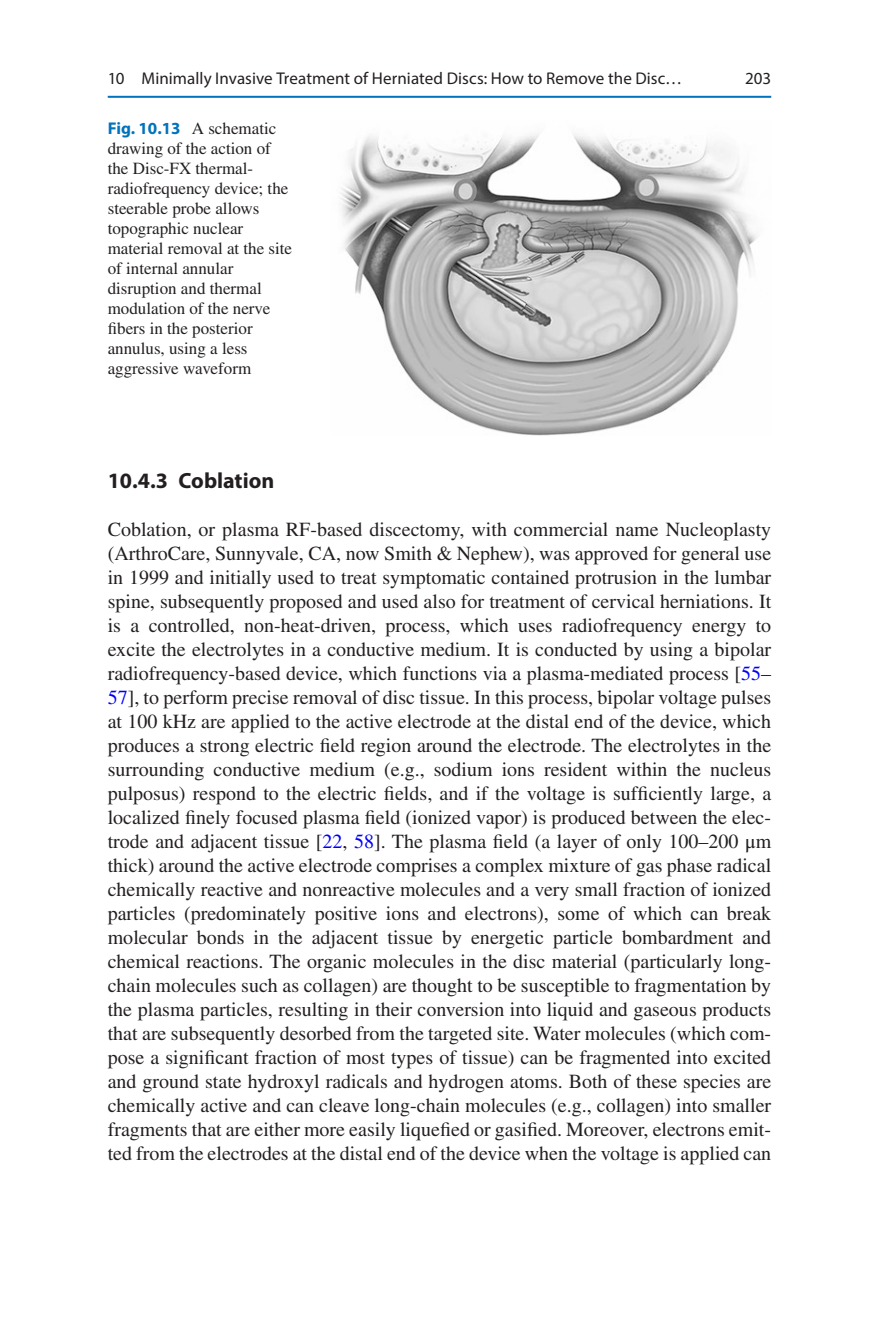
<style>
.page{position:relative;width:879px;height:1333px;background:#fff}
.page>*{position:absolute;margin:0;border:0;box-sizing:border-box;transform-origin:0 0}
.t1{font:700 22px "Myriad Pro";color:#231f20}
.t2{font:20px/24px "Times LT Std";color:#231f20;text-align:justify}
.t3{font:17px/20px "Times LT Std";color:#231f20}
.t4{font:17px "Myriad Pro";letter-spacing:.005em;color:#231f20}
.s1{font-family:"Myriad Pro";font-weight:700;color:#0073bc}
.s2{color:#0000fa}
.s3{font-family:"STIX General"}
</style>
<div class="page">
<img style="left:340px;top:134px;width:417px;height:301px">
<hr style="left:108px;top:96px;width:663px;height:2px;background:#0073bc">
<p class="t4" style="left:108px;top:68px;width:576px">10 Minimally Invasive Treatment of Herniated Discs: How to Remove the Disc…</p>
<p class="t3" style="left:108px;top:118px;width:186px"><span class="s1">Fig. 10.13</span> A schematic drawing of the action of the Disc-FX thermal&shy;radiofrequency device; the steerable probe allows topographic nuclear material removal at the site of internal annular disruption and thermal modulation of the nerve fibers in the posterior annulus, using a less aggressive waveform</p>
<p class="t4" style="left:745px;top:68px;width:27px">203</p>
<p class="t1" style="left:108px;top:466px;width:168px">10.4.3 Coblation</p>
<p class="t2" style="left:108px;top:517px;width:665px">Coblation, or plasma RF-based discectomy, with commercial name Nucleoplasty (ArthroCare, Sunnyvale, CA, now Smith &amp; Nephew), was approved for general use in 1999 and initially used to treat symptomatic contained protrusion in the lumbar spine, subsequently proposed and used also for treatment of cervical herniations. It is a controlled, non-heat-driven, process, which uses radiofrequency energy to excite the electrolytes in a conductive medium. It is conducted by using a bipolar radiofrequency-based device, which functions via a plasma-mediated process [<span class="s2">55</span>– <span class="s2">57</span>], to perform precise removal of disc tissue. In this process, bipolar voltage pulses at 100 kHz are applied to the active electrode at the distal end of the device, which produces a strong electric field region around the electrode. The electrolytes in the surrounding conductive medium (e.g., sodium ions resident within the nucleus pulposus) respond to the electric fields, and if the voltage is sufficiently large, a localized finely focused plasma field (ionized vapor) is produced between the elec&shy;trode and adjacent tissue [<span class="s2">22</span>, <span class="s2">58</span>]. The plasma field (a layer of only 100–200 <span class="s3">μ</span>m thick) around the active electrode comprises a complex mixture of gas phase radical chemically reactive and nonreactive molecules and a very small fraction of ionized particles (predominately positive ions and electrons), some of which can break molecular bonds in the adjacent tissue by energetic particle bombardment and chemical reactions. The organic molecules in the disc material (particularly long&shy;chain molecules such as collagen) are thought to be susceptible to fragmentation by the plasma particles, resulting in their conversion into liquid and gaseous products that are subsequently desorbed from the targeted site. Water molecules (which com&shy;pose a significant fraction of most types of tissue) can be fragmented into excited and ground state hydroxyl radicals and hydrogen atoms. Both of these species are chemically active and can cleave long-chain molecules (e.g., collagen) into smaller fragments that are either more easily liquefied or gasified. Moreover, electrons emit&shy;ted from the electrodes at the distal end of the device when the voltage is applied can</p>
</div>
